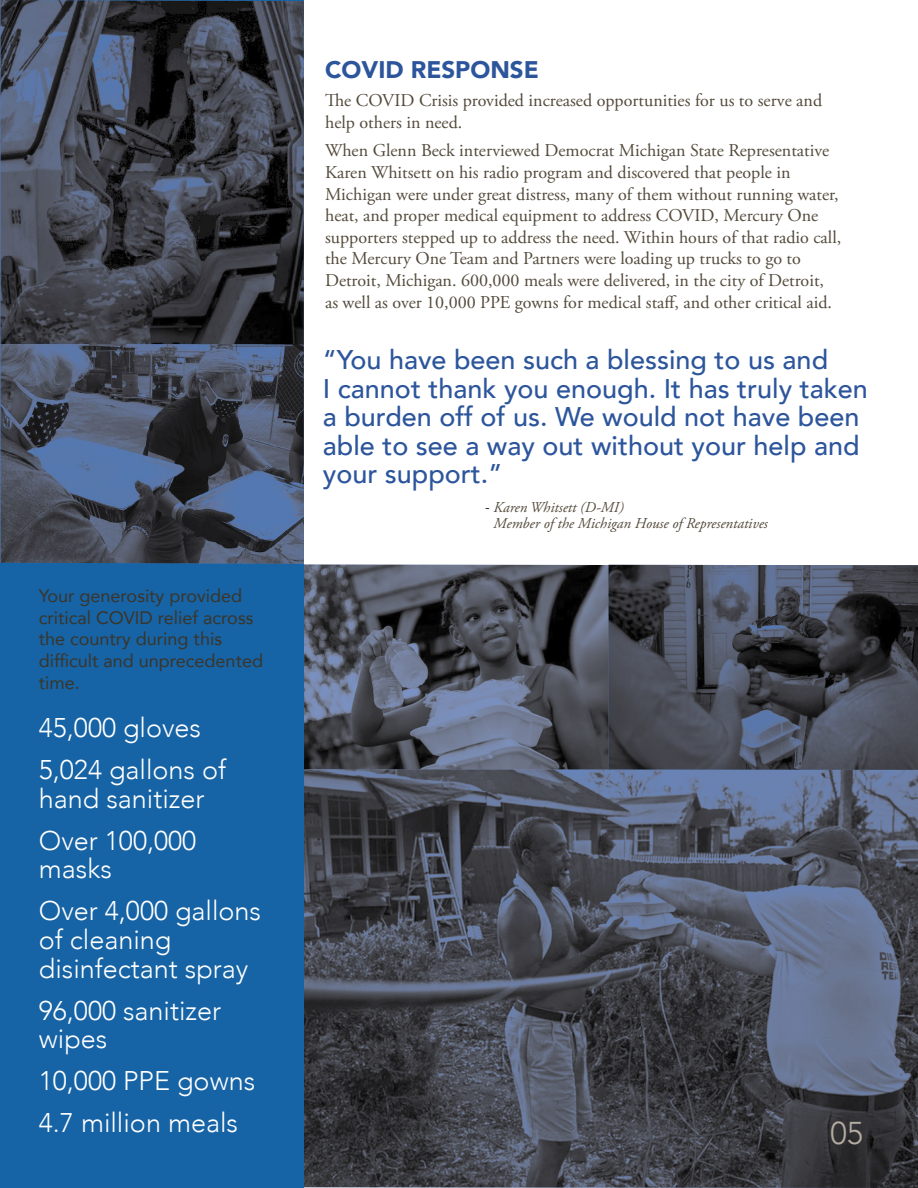
<style>
.page{position:relative;width:918px;height:1188px;background:#fff}
.page>*{position:absolute;margin:0;border:0;box-sizing:border-box;transform-origin:0 0}
.t1{font:300 31.5px "Avenir";color:#b4aca1}
.t2{font:500 27px/28.5px "Avenir";color:#2c559c}
.t3{font:300 27px/42px "Avenir";color:#fff}
.t4{font:900 24px "Avenir";color:#2c559c}
.t5{font:18px/21.6px "Adobe Garamond Pro";color:#534a3b}
.t6{font:18px/21.6px "Avenir";color:#3c3427}
.t7{font:italic 15px/16.5px "Adobe Garamond Pro";color:#534a3b}
.s1{font-family:"Minion Pro";font-style:normal;color:#000}
</style>
<div class="page">
<img style="left:303px;top:767px;width:615px;height:421px">
<img style="left:304px;top:565px;width:305px;height:205px">
<svg style="left:609px;top:565px;width:309px;height:205px"></svg>
<div style="left:0;top:0;width:303px;height:1188px;background:#1663a5"></div>
<img style="left:1px;top:0;width:303px;height:564px">
<p class="t6" style="left:39px;top:585px;width:226px">Your generosity provided critical COVID relief across the country during this difficult and unprecedented time.</p>
<h2 class="t3" style="left:39px;top:707px;width:189px">45,000 gloves<br>5,024 gallons of</h2>
<h2 class="t3" style="left:39px;top:778px;width:167px">hand sanitizer<br>Over 100,000</h2>
<h2 class="t3" style="left:39px;top:848px;width:224px">masks<br>Over 4,000 gallons</h2>
<h2 class="t3" style="left:39px;top:925px;width:211px;line-height:28.5px">of cleaning disinfectant spray</h2>
<h2 class="t3" style="left:39px;top:996px;width:184px;line-height:28.5px">96,000 sanitizer wipes</h2>
<h2 class="t3" style="left:39px;top:1060px;width:218px">10,000 PPE gowns<br>4.7 million meals</h2>
<h3 class="t4" style="left:325px;top:49px;width:215px">COVID RESPONSE</h3>
<p class="t5" style="left:325px;top:90px;width:499px">The COVID Crisis provided increased opportunities for us to serve and help others in need.</p>
<p class="t5" style="left:325px;top:140px;width:518px">When Glenn Beck interviewed Democrat Michigan State Representative Karen Whitsett on his radio program and discovered that people in Michigan were under great distress, many of them without running water, heat, and proper medical equipment to address COVID, Mercury One supporters stepped up to address the need. Within hours of that radio call, the Mercury One Team and Partners were loading up trucks to go to Detroit, Michigan. 600,000 meals were delivered, in the city of Detroit, as well as over 10,000 PPE gowns for medical staff, and other critical aid.</p>
<h2 class="t2" style="left:323px;top:344px;width:546px">“You have been such a blessing to us and<br>I cannot thank you enough. It has truly taken a burden off of us. We would not have been able to see a way out without your help and your support.”</h2>
<p class="t7" style="left:494px;top:499px;width:276px;text-indent:-9px"><span class="s1">-</span> Karen Whitsett (D-MI)<br>Member of the Michigan House of Representatives</p>
<h1 class="t1" style="left:831px;top:1114px;width:34px">05</h1>
</div>
